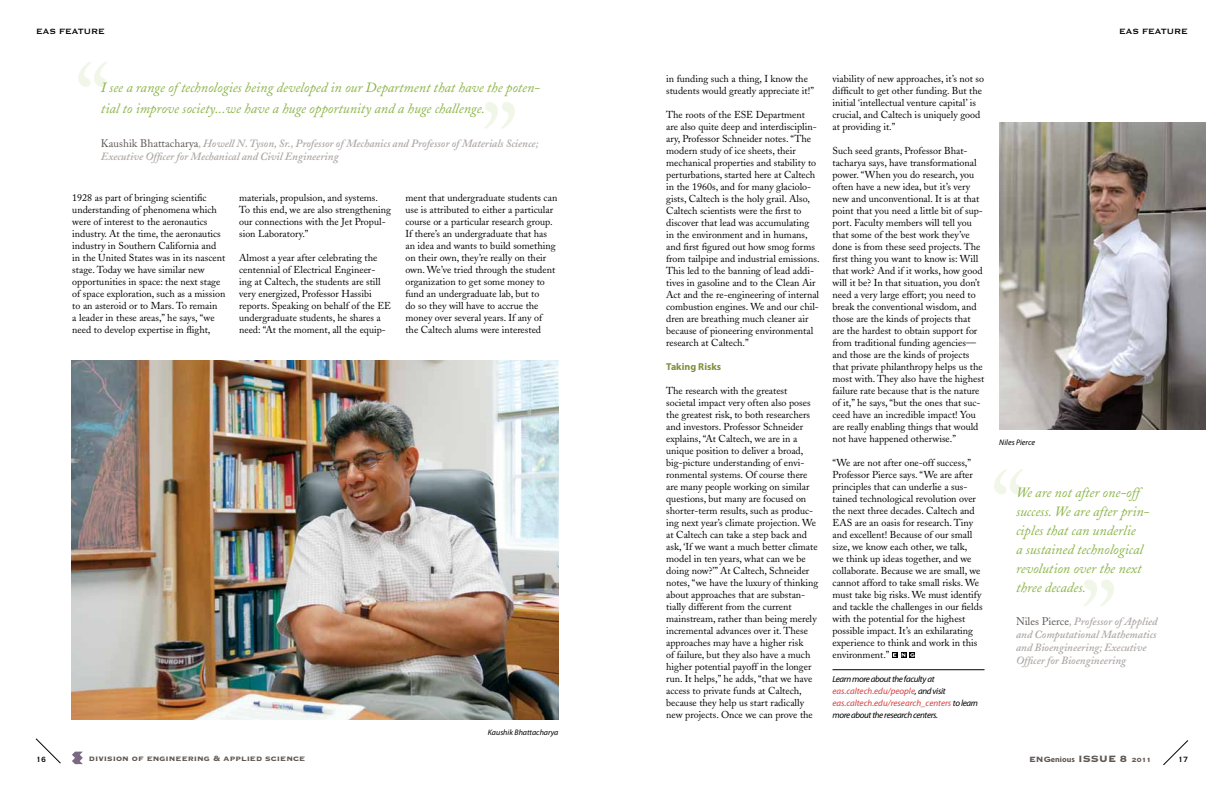
<style>
.page{position:relative;width:1224px;height:792px;background:#fff}
.page>*{position:absolute;margin:0;border:0;box-sizing:border-box;transform-origin:0 0}
.t1{font:italic 14px/19px "Adobe Caslon";color:#8ab345}
.t2{font:italic 600 11px/13.2px "Adobe Caslon";color:#aea8a5}
.t3{font:10px/12px "Adobe Caslon";color:#000}
.t4{font:10px "Copperplate Thirty Three BC";color:#5d5652}
.t5{font:10px "Copperplate Thirty One BC";color:#000}
.t6{font:700 10px "Myriad Pro";color:#7d9039}
.t7{font:10px "Copperplate Thirty BC";color:#000}
.t8{font:italic 9px/12px "Myriad Pro";letter-spacing:-.04em;color:#000}
.t9{font:italic 8px "Myriad Pro";color:#000}
.t10{font:700 8px "Myriad Pro";color:#5d5652}
.s1{font-weight:400;font-style:normal;color:#5d5652}
.s2{color:#d33f3f}
.s3{font-family:"Copperplate Thirty Three BC";font-weight:400;font-size:10px}
.s4{font-family:"Copperplate Thirty Three BC";font-weight:400;font-size:12px}
.s5{font-family:"Copperplate Thirty Three BC";font-weight:400}
</style>
<div class="page">
<svg style="left:36px;top:738px;width:25px;height:26px"></svg>
<svg style="left:1163px;top:740px;width:25px;height:25px"></svg>
<svg style="left:72px;top:752px;width:11px;height:12px"></svg>
<img style="left:72px;top:360px;width:486px;height:360px">
<svg style="left:1084px;top:580px;width:30px;height:26px"></svg>
<svg style="left:994px;top:469px;width:29px;height:25px"></svg>
<svg style="left:484px;top:102px;width:31px;height:27px"></svg>
<svg style="left:78px;top:62px;width:29px;height:25px"></svg>
<svg style="left:892px;top:652px;width:23px;height:6px"></svg>
<hr style="left:832px;top:669px;width:153px;height:1px;background:#000">
<img style="left:999px;top:123px;width:206px;height:307px">
<p class="t5" style="left:36px;top:27px;width:70px">EAS FEATURE</p>
<p class="t5" style="left:1119px;top:27px;width:70px">EAS FEATURE</p>
<h1 class="t1" style="left:101px;top:77px;width:441px;line-height:21px">I see a range of technologies being developed in our Department that have the poten&shy;tial to improve society...we have a huge opportunity and a huge challenge.</h1>
<p class="t2" style="left:101px;top:137px;width:439px"><span class="s1">Kaushik Bhattacharya</span>, Howell N. Tyson, Sr., Professor of Mechanics and Professor of Materials Science;<br>Executive Officer for Mechanical and Civil Engineering</p>
<p class="t3" style="left:72px;top:191px;width:155px">1928 as part of bringing scientific understanding of phenomena which were of interest to the aeronautics industry. At the time, the aeronautics industry in Southern California and in the United States was in its nascent stage. Today we have similar new opportunities in space: the next stage of space exploration, such as a mission to an asteroid or to Mars. To remain<br>a leader in these areas,” he says, “we need to develop expertise in flight,</p>
<p class="t3" style="left:239px;top:191px;width:153px">materials, propulsion, and systems.<br>To this end, we are also strengthening our connections with the Jet Propul&shy;sion Laboratory.”</p>
<p class="t3" style="left:239px;top:251px;width:153px">Almost a year after celebrating the centennial of Electrical Engineer-<br>ing at Caltech, the students are still very energized, Professor Hassibi reports. Speaking on behalf of the EE undergraduate students, he shares a need: “At the moment, all the equip-</p>
<p class="t3" style="left:405px;top:191px;width:154px">ment that undergraduate students can use is attributed to either a particular course or a particular research group.<br>If there’s an undergraduate that has an idea and wants to build something on their own, they’re really on their own. We’ve tried through the student organization to get some money to fund an undergraduate lab, but to<br>do so they will have to accrue the money over several years. If any of the Caltech alums were interested</p>
<p class="t9" style="left:488px;top:728px;width:72px">Kaushik Bhattacharya</p>
<p class="t3" style="left:666px;top:73px;width:149px">in funding such a thing, I know the students would greatly appreciate it!”</p>
<p class="t3" style="left:666px;top:109px;width:155px">The roots of the ESE Department<br>are also quite deep and interdisciplin&shy;ary, Professor Schneider notes. “The modern study of ice sheets, their mechanical properties and stability to perturbations, started here at Caltech in the 1960s, and for many glaciolo&shy;gists, Caltech is the holy grail. Also, Caltech scientists were the first to discover that lead was accumulating in the environment and in humans, and first figured out how smog forms from tailpipe and industrial emissions.<br>This led to the banning of lead addi&shy;tives in gasoline and to the Clean Air Act and the re-engineering of internal combustion engines. We and our chil&shy;dren are breathing much cleaner air because of pioneering environmental research at Caltech.”</p>
<p class="t6" style="left:666px;top:360px;width:56px">Taking Risks</p>
<p class="t3" style="left:666px;top:385px;width:154px">The research with the greatest societal impact very often also poses the greatest risk, to both researchers and investors. Professor Schneider explains, “At Caltech, we are in a unique position to deliver a broad, big-picture understanding of envi&shy;ronmental systems. Of course there are many people working on similar questions, but many are focused on shorter-term results, such as produc&shy;ing next year’s climate projection. We at Caltech can take a step back and ask, ‘If we want a much better climate model in ten years, what can we be doing now?’” At Caltech, Schneider notes, “we have the luxury of thinking about approaches that are substan&shy;tially different from the current mainstream, rather than being merely incremental advances over it. These approaches may have a higher risk<br>of failure, but they also have a much higher potential payoff in the longer run. It helps,” he adds, “that we have access to private funds at Caltech, because they help us start radically new projects. Once we can prove the</p>
<p class="t3" style="left:832px;top:73px;width:153px">viability of new approaches, it’s not so difficult to get other funding. But the initial ‘intellectual venture capital’ is crucial, and Caltech is uniquely good at providing it.”</p>
<p class="t3" style="left:832px;top:145px;width:153px">Such seed grants, Professor Bhat&shy;tacharya says, have transformational power. “When you do research, you often have a new idea, but it’s very new and unconventional. It is at that point that you need a little bit of sup&shy;port. Faculty members will tell you that some of the best work they’ve done is from these seed projects. The first thing you want to know is: Will that work? And if it works, how good will it be? In that situation, you don’t need a very large effort; you need to break the conventional wisdom, and those are the kinds of projects that are the hardest to obtain support for from traditional funding agencies— and those are the kinds of projects that private philanthropy helps us the most with. They also have the highest failure rate because that is the nature of it,” he says, “but the ones that suc&shy;ceed have an incredible impact! You are really enabling things that would not have happened otherwise.”</p>
<p class="t3" style="left:832px;top:457px;width:152px">“We are not after one-off success,” Professor Pierce says. “We are after principles that can underlie a sus&shy;tained technological revolution over the next three decades. Caltech and EAS are an oasis for research. Tiny and excellent! Because of our small size, we know each other, we talk,<br>we think up ideas together, and we collaborate. Because we are small, we cannot afford to take small risks. We must take big risks. We must identify and tackle the challenges in our fields with the potential for the highest possible impact. It’s an exhilarating experience to think and work in this environment.”</p>
<p class="t8" style="left:832px;top:673px;width:147px">Learn more about the faculty at <span class="s2">eas.caltech.edu/people</span>, and visit <span class="s2">eas.caltech.edu/research_centers</span> to learn more about the research centers.</p>
<p class="t9" style="left:999px;top:438px;width:37px">Niles Pierce</p>
<h1 class="t1" style="left:1016px;top:484px;width:135px">We are not after one-off success. We are after prin&shy;ciples that can underlie<br>a sustained technological revolution over the next three decades.</h1>
<p class="t2" style="left:1016px;top:615px;width:143px"><span class="s1">Niles Pierce</span>, Professor of Applied and Computational Mathematics and Bioengineering; Executive<br>Officer for Bioengineering</p>
<p class="t7" style="left:36px;top:755px;width:11px">16</p>
<p class="t4" style="left:89px;top:753px;width:218px">division of engineering &amp; applied science</p>
<p class="t10" style="left:1029px;top:754px;width:124px"><span class="s3">ENG</span>enious <span class="s4">ISSUE 8</span> <span class="s5">2011</span></p>
<p class="t7" style="left:1178px;top:755px;width:11px">17</p>
</div>
